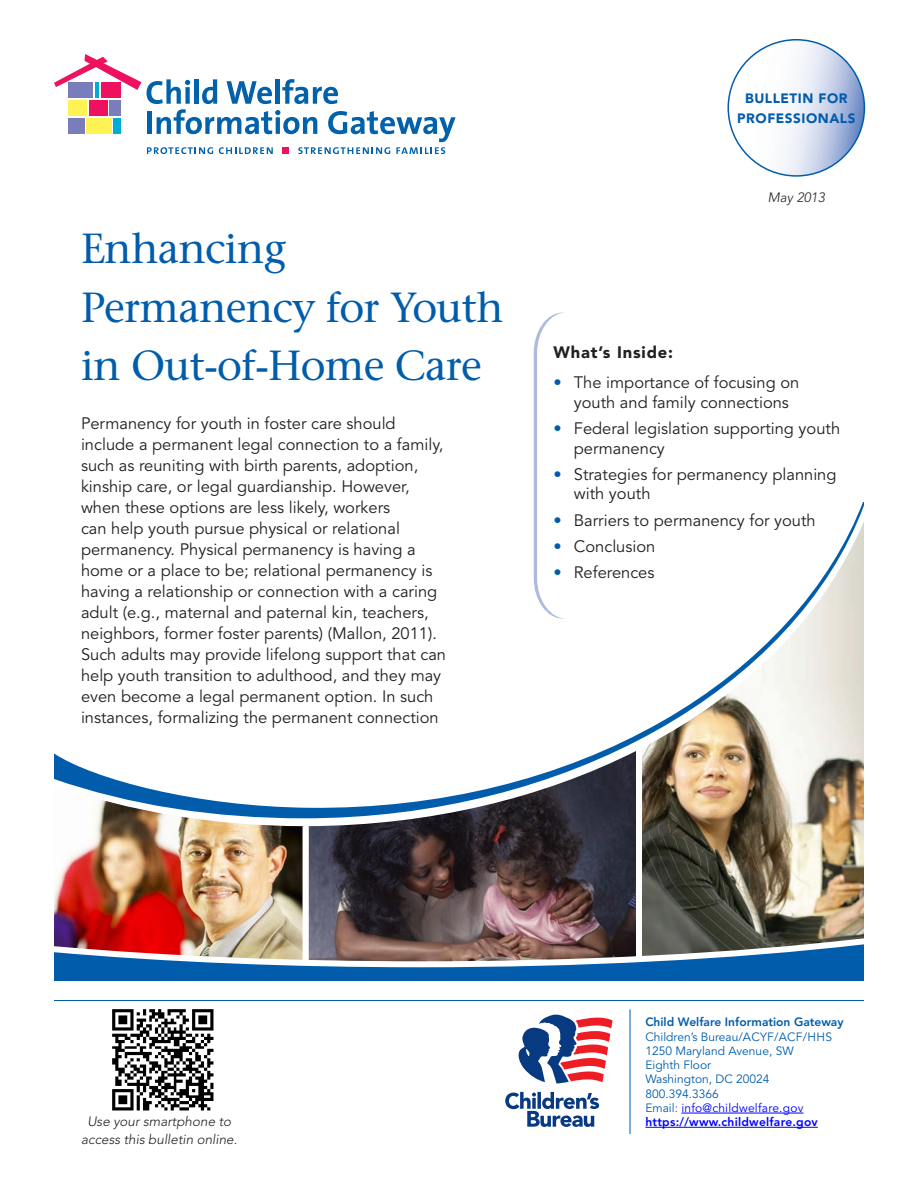
<style>
.page{position:relative;width:918px;height:1188px;background:#fff}
.page>*{position:absolute;margin:0;border:0;box-sizing:border-box;transform-origin:0 0}
.t1{font:42px/58.5px "Stone Serif";letter-spacing:-.02em;color:#015dab}
.Body_copy{font:16.5px/21px "Avenir";color:#231f20}
.t2{font:900 16.5px "Avenir";letter-spacing:.05em;color:#231f20}
.t3{font:italic 300 13.5px/18px "Avenir";color:#231f20;text-align:center}
.t4{font:900 13.5px/19.5px "Avenir";letter-spacing:.04em;color:#015dab;text-align:center}
.t5{font:12px "Avenir";color:#015dab}
.t6{font:800 12px "Avenir";color:#015dab}
.t7{font:800 12px "Avenir";letter-spacing:.02em;color:#00f}
.t8{font:12px "Avenir";letter-spacing:.02em;color:#00f}
.s1{color:#015dab}
</style>
<div class="page">
<svg style="left:728px;top:40px;width:136px;height:136px"></svg>
<hr style="left:54px;top:1000px;width:810px;height:1px;background:#015dab">
<hr style="left:630px;top:1009px;width:1px;height:125px;background:#015dab">
<hr style="left:681px;top:1113px;width:123px;height:1px;background:#00f">
<hr style="left:645px;top:1127px;width:173px;height:1px;background:#00f">
<svg style="left:534px;top:313px;width:27px;height:179px"></svg>
<img style="left:645px;top:827px;width:219px;height:107px">
<img style="left:54px;top:827px;width:246px;height:107px">
<svg style="left:300px;top:827px;width:345px;height:107px;background:#4e4247"></svg>
<svg style="left:54px;top:492px;width:810px;height:335px"></svg>
<img style="left:54px;top:934px;width:810px;height:47px">
<div style="left:68px;top:118px;width:16px;height:15px;background:#7a7dbc"></div>
<div style="left:68px;top:100px;width:19px;height:16px;background:#fff353"></div>
<div style="left:113px;top:118px;width:8px;height:15px;background:#00acd5"></div>
<div style="left:110px;top:100px;width:11px;height:16px;background:#7a7dbc"></div>
<hr style="left:95px;top:82px;width:4px;height:16px;background:#00acd5">
<div style="left:101px;top:82px;width:20px;height:16px;background:#ed1160"></div>
<div style="left:68px;top:82px;width:25px;height:16px;background:#7a7dbc"></div>
<div style="left:90px;top:100px;width:18px;height:16px;background:#ed1160"></div>
<div style="left:86px;top:118px;width:25px;height:15px;background:#fff353"></div>
<svg style="left:54px;top:54px;width:87px;height:36px"></svg>
<svg style="left:147px;top:79px;width:309px;height:75px"></svg>
<div style="left:282px;top:147px;width:7px;height:7px;background:#ed1160"></div>
<svg style="left:518px;top:1014px;width:95px;height:70px"></svg>
<svg style="left:505px;top:1092px;width:94px;height:35px"></svg>
<img style="left:112px;top:1009px;width:102px;height:102px">
<h1 class="t1" style="left:81px;top:219px;width:424px">Enhancing<br>Permanency for Youth in Out-of-Home Care</h1>
<p class="Body_copy" style="left:81px;top:414px;width:367px">Permanency for youth in foster care should include a permanent legal connection to a family, such as reuniting with birth parents, adoption, kinship care, or legal guardianship. However, when these options are less likely, workers<br>can help youth pursue physical or relational permanency. Physical permanency is having a home or a place to be; relational permanency is having a relationship or connection with a caring adult (e.g., maternal and paternal kin, teachers, neighbors, former foster parents) (Mallon, 2011).<br>Such adults may provide lifelong support that can help youth transition to adulthood, and they may even become a legal permanent option. In such instances, formalizing the permanent connection</p>
<p class="t4" style="left:737px;top:89px;width:120px">BULLETIN FOR<br>PROFESSIONALS</p>
<p class="t3" style="left:768px;top:189px;width:58px">May 2013</p>
<p class="t2" style="left:554px;top:342px;width:121px">What’s Inside:</p>
<p class="Body_copy" style="left:554px;top:373px;width:247px;line-height:19.5px;text-align:center"><span class="s1">•</span> The importance of focusing on youth and family connections</p>
<p class="Body_copy" style="left:574px;top:419px;width:268px;line-height:19.5px;text-indent:-20px"><span class="s1">•</span> Federal legislation supporting youth permanency</p>
<p class="Body_copy" style="left:574px;top:465px;width:264px;line-height:19.5px;text-indent:-20px"><span class="s1">•</span> Strategies for permanency planning with youth</p>
<p class="Body_copy" style="left:554px;top:510px;width:264px"><span class="s1">•</span> Barriers to permanency for youth</p>
<p class="Body_copy" style="left:554px;top:536px;width:103px"><span class="s1">•</span> Conclusion</p>
<p class="Body_copy" style="left:554px;top:562px;width:102px"><span class="s1">•</span> References</p>
<p class="t3" style="left:81px;top:1112px;width:158px">Use your smartphone to access this bulletin online.</p>
<p class="t6" style="left:645px;top:1015px;width:200px">Child Welfare Information Gateway</p>
<p class="t5" style="left:645px;top:1030px;width:188px">Children’s Bureau/ACYF/ACF/HHS</p>
<p class="t5" style="left:645px;top:1044px;width:150px">1250 Maryland Avenue, SW</p>
<p class="t5" style="left:645px;top:1058px;width:67px">Eighth Floor</p>
<p class="t5" style="left:645px;top:1072px;width:126px">Washington, DC 20024</p>
<p class="t5" style="left:645px;top:1087px;width:75px">800.394.3366</p>
<p class="t8" style="left:645px;top:1101px;width:160px"><span class="s1">Email:</span> info@childwelfare.gov</p>
<p class="t7" style="left:645px;top:1115px;width:174px">https://www.childwelfare.gov</p>
</div>
